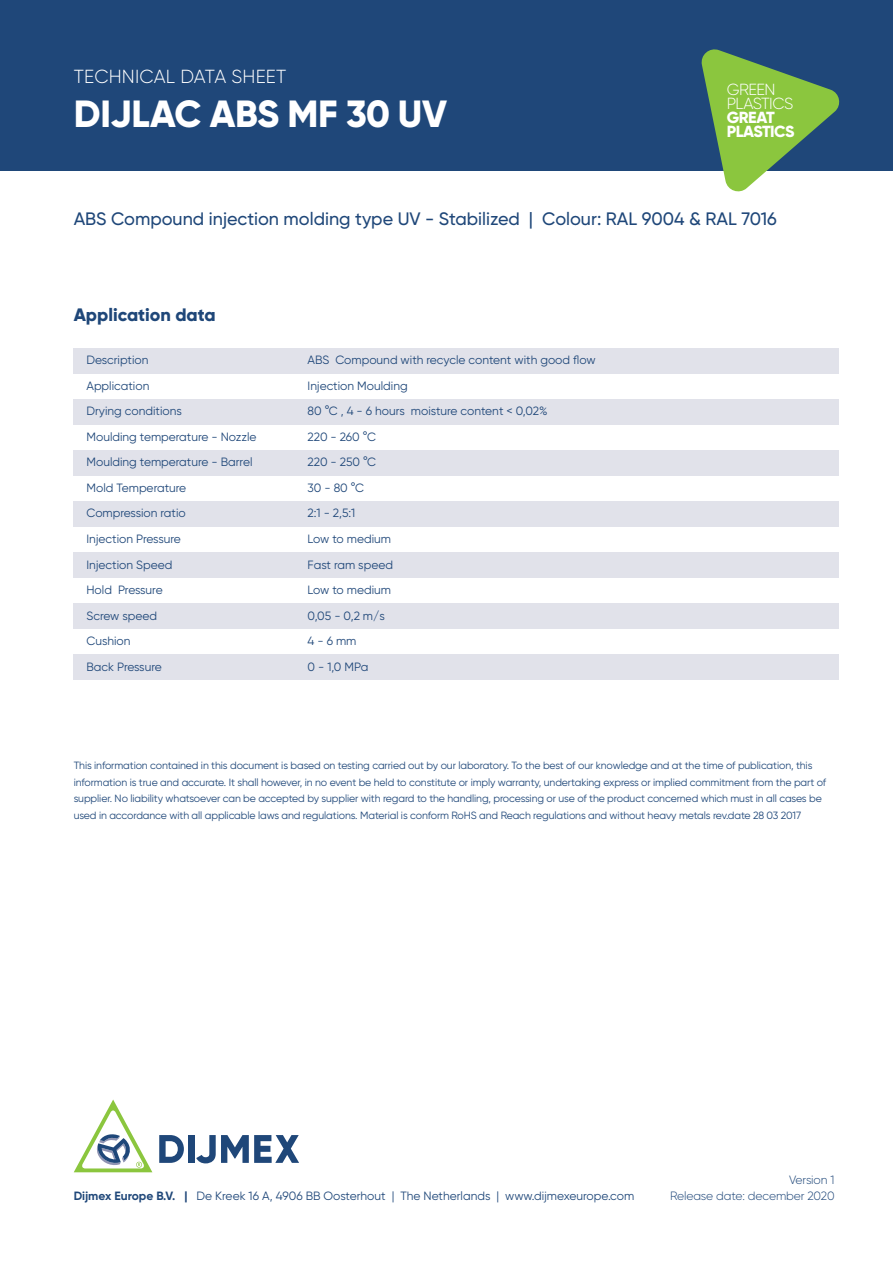
<style>
.page{position:relative;width:893px;height:1263px;background:#fff}
.page>*{position:absolute;margin:0;border:0;box-sizing:border-box;transform-origin:0 0}
.Kop{font:800 37.8px "Gilroy";letter-spacing:-.01em;color:#fff}
.Kop-2{font:300 18.9px "Gilroy";letter-spacing:.01em;color:#fff}
.Kop-3{font:500 18px "Gilroy";color:#1f4779}
.Kop-4{font:800 18px "Gilroy";color:#1f4779}
.t1{font:300 16.05px "Gilroy";letter-spacing:-.03em;color:#fff}
.t2{font:800 16.05px "Gilroy";letter-spacing:-.03em;color:#fff}
.Kop-5{font:12px "Gilroy";color:#1f4779}
.Kop-6{font:300 12px "Gilroy";letter-spacing:-.01em;color:#1f4779}
.Kop-7{font:10.5px/16.5px "Gilroy";letter-spacing:-.01em;color:#1f4779}
.s1{font-weight:700}
</style>
<div class="page">
<div style="left:0;top:0;width:893px;height:170px;background:#1f4779"></div>
<svg style="left:700px;top:49px;width:142px;height:143px"></svg>
<svg style="left:196px;top:1135px;width:103px;height:28px"></svg>
<div style="left:188px;top:1135px;width:6px;height:28px;background:#1f4779"></div>
<svg style="left:159px;top:1135px;width:25px;height:28px"></svg>
<svg style="left:74px;top:1099px;width:78px;height:73px"></svg>
<div style="left:74px;top:348px;width:765px;height:26px;background:#e1e2ea"></div>
<div style="left:74px;top:399px;width:765px;height:26px;background:#e1e2ea"></div>
<div style="left:74px;top:451px;width:765px;height:25px;background:#e1e2ea"></div>
<div style="left:74px;top:502px;width:765px;height:25px;background:#e1e2ea"></div>
<div style="left:74px;top:553px;width:765px;height:25px;background:#e1e2ea"></div>
<div style="left:74px;top:604px;width:765px;height:25px;background:#e1e2ea"></div>
<div style="left:74px;top:655px;width:765px;height:25px;background:#e1e2ea"></div>
<p class="Kop-2" style="left:74px;top:65px;width:214px">TECHNICAL DATA SHEET</p>
<p class="Kop" style="left:74px;top:90px;width:375px">DIJLAC ABS MF 30 UV</p>
<p class="t1" style="left:727px;top:80px;width:50px">GREEN</p>
<p class="t1" style="left:727px;top:94px;width:68px">PLASTICS</p>
<p class="t2" style="left:727px;top:107px;width:50px">GREAT</p>
<p class="t2" style="left:727px;top:121px;width:69px">PLASTICS</p>
<p class="Kop-3" style="left:74px;top:208px;width:705px">ABS Compound injection molding type UV - Stabilized | Colour: RAL 9004 &amp; RAL 7016</p>
<p class="Kop-4" style="left:74px;top:303px;width:143px">Application data</p>
<p class="Kop-5" style="left:86px;top:353px;width:63px">Description</p>
<p class="Kop-5" style="left:308px;top:353px;width:290px">ABS Compound with recycle content with good flow</p>
<p class="Kop-5" style="left:86px;top:378px;width:64px">Application</p>
<p class="Kop-5" style="left:308px;top:378px;width:102px">Injection Moulding</p>
<p class="Kop-5" style="left:86px;top:404px;width:97px">Drying conditions</p>
<p class="Kop-5" style="left:308px;top:404px;width:242px">80 °C , 4 - 6 hours moisture content &lt; 0,02%</p>
<p class="Kop-5" style="left:86px;top:429px;width:172px">Moulding temperature - Nozzle</p>
<p class="Kop-5" style="left:308px;top:429px;width:70px">220 - 260 °C</p>
<p class="Kop-5" style="left:86px;top:455px;width:168px">Moulding temperature - Barrel</p>
<p class="Kop-5" style="left:308px;top:455px;width:70px">220 - 250 °C</p>
<p class="Kop-5" style="left:86px;top:480px;width:101px">Mold Temperature</p>
<p class="Kop-5" style="left:308px;top:480px;width:58px">30 - 80 °C</p>
<p class="Kop-5" style="left:86px;top:506px;width:101px">Compression ratio</p>
<p class="Kop-5" style="left:308px;top:506px;width:49px">2:1 - 2,5:1</p>
<p class="Kop-5" style="left:86px;top:531px;width:96px">Injection Pressure</p>
<p class="Kop-5" style="left:308px;top:531px;width:85px">Low to medium</p>
<p class="Kop-5" style="left:86px;top:557px;width:87px">Injection Speed</p>
<p class="Kop-5" style="left:308px;top:557px;width:87px">Fast ram speed</p>
<p class="Kop-5" style="left:86px;top:582px;width:78px">Hold Pressure</p>
<p class="Kop-5" style="left:308px;top:582px;width:85px">Low to medium</p>
<p class="Kop-5" style="left:86px;top:608px;width:72px">Screw speed</p>
<p class="Kop-5" style="left:308px;top:608px;width:79px">0,05 - 0,2 m/s</p>
<p class="Kop-5" style="left:86px;top:633px;width:46px">Cushion</p>
<p class="Kop-5" style="left:308px;top:633px;width:50px">4 - 6 mm</p>
<p class="Kop-5" style="left:86px;top:659px;width:77px">Back Pressure</p>
<p class="Kop-5" style="left:308px;top:659px;width:62px">0 - 1,0 MPa</p>
<p class="Kop-7" style="left:74px;top:757px;width:754px">This information contained in this document is based on testing carried out by our laboratory. To the best of our knowledge and at the time of publication, this information is true and accurate. It shall however, in no event be held to constitute or imply warranty, undertaking express or implied commitment from the part of supplier. No liability whatsoever can be accepted by supplier with regard to the handling, processing or use of the product concerned which must in all cases be used in accordance with all applicable laws and regulations. Material is conform RoHS and Reach regulations and without heavy metals rev.date 28 03 2017</p>
<p class="Kop-5" style="left:74px;top:1189px;width:562px"><span class="s1">Dijmex Europe B.V. |</span> De Kreek 16 A, 4906 BB Oosterhout | The Netherlands | www.dijmexeurope.com</p>
<p class="Kop-6" style="left:789px;top:1172px;width:47px">Version 1</p>
<p class="Kop-6" style="left:670px;top:1189px;width:166px">Release date: december 2020</p>
</div>
